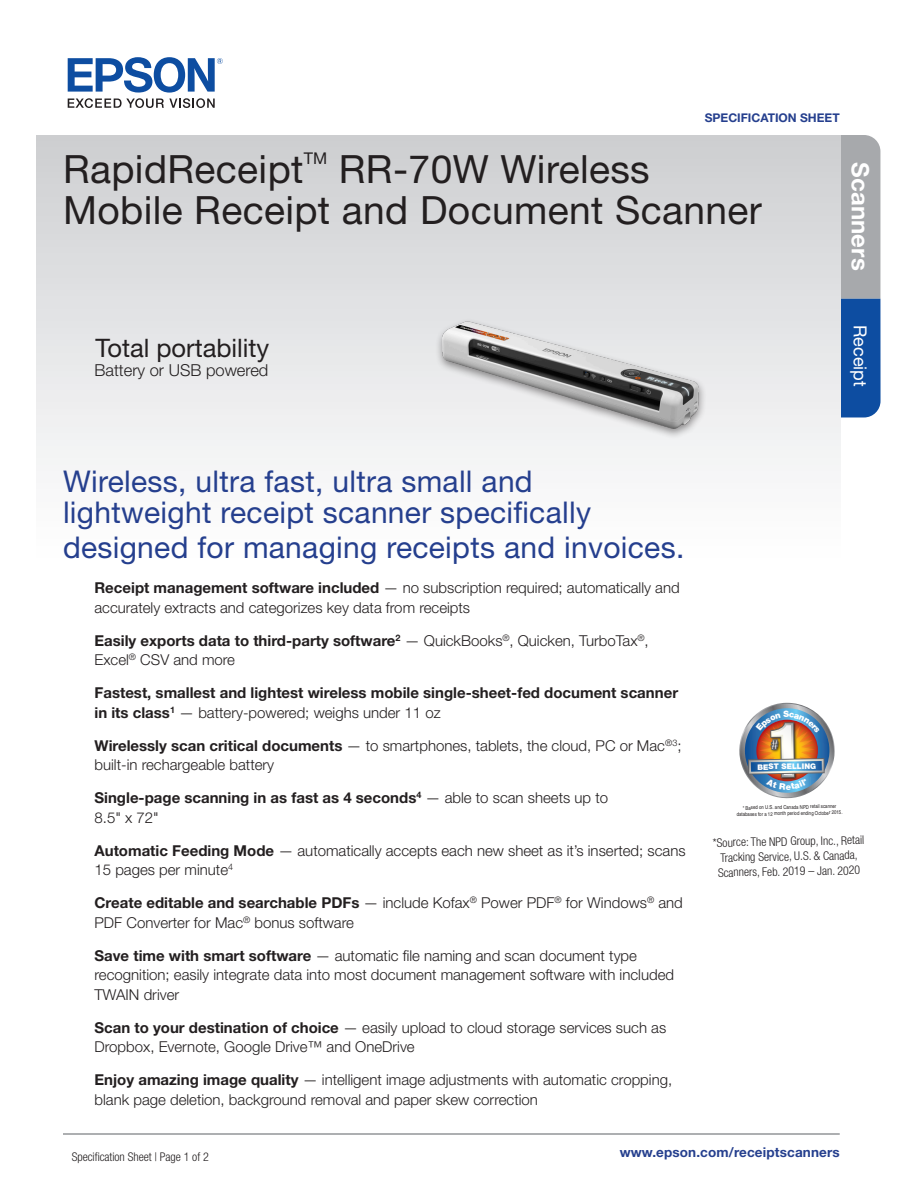
<style>
.page{position:relative;width:918px;height:1188px;background:#fff}
.page>*{position:absolute;margin:0;border:0;box-sizing:border-box;transform-origin:0 0}
.Top_Product_Name_P1{font:39px/40.5px "Helvetica Neue LT Std";letter-spacing:.01em;color:#231f20}
.Main_Blue_Heading_P1{font:30px/31.5px "Helvetica Neue LT Std";letter-spacing:.01em;color:#253f8e}
.t1{font:25.5px "Helvetica Neue LT Std";color:#231f20}
.t2{font:700 24px "Helvetica Neue LT Std";letter-spacing:.005em;color:#fff}
.t3{font:18px "Helvetica Neue LT Std";letter-spacing:.005em;color:#fff}
.t4{font:300 16.5px "Helvetica Neue LT Std";color:#231f20}
.Top_Product_Name_P1-2{font:16.2px "Helvetica Neue LT Std";color:#231f20}
.Bullets_with_Bold_Be{font:300 15px/19.5px "Helvetica Neue LT Std";color:#231f20}
.Bullets_with_Bold_Be-2{font:700 15px/19.5px "Helvetica Neue LT Std";color:#231f20}
.Footer_URL{font:700 13.5px "Helvetica Neue LT Std";letter-spacing:.01em;color:#253f8e}
.t5{font:300 condensed 12px/15px "Helvetica Neue LT Std";letter-spacing:-.005em;color:#231f20;text-align:center}
.t6{font:700 12px "Helvetica Neue LT Std";color:#253f8e}
.t7{font:900 7.65px "Helvetica Neue LT Std";color:#fff}
.t8{font:condensed 5.25px/6.4px "Helvetica";color:#231f20;text-align:center}
.s1{font-weight:700}
.s2{font-weight:300}
</style>
<div class="page">
<svg style="left:68px;top:57px;width:155px;height:51px"></svg>
<hr style="left:63px;top:1133px;width:777px;height:2px;background:#939598">
<svg style="left:840px;top:135px;width:41px;height:282px;background:#6c87aa"></svg>
<div style="left:36px;top:135px;width:804px;height:443px;background:linear-gradient(to bottom,#cdcfd1,#fff)"></div>
<img style="left:391px;top:234px;width:382px;height:267px">
<img style="left:739px;top:703px;width:96px;height:96px">
<p class="t6" style="left:705px;top:111px;width:136px">SPECIFICATION SHEET</p>
<p class="Top_Product_Name_P1" style="left:63px;top:149px;width:242px">RapidReceipt</p>
<p class="Top_Product_Name_P1-2" style="left:304px;top:148px;width:25px">TM</p>
<p class="Top_Product_Name_P1" style="left:63px;top:149px;width:700px;text-indent:276px">RR-70W Wireless<br>Mobile Receipt and Document Scanner</p>
<p class="t2" style="left:875px;top:162px;width:110px;rotate:90deg">Scanners</p>
<p class="t1" style="left:96px;top:333px;width:175px">Total portability</p>
<p class="t4" style="left:94px;top:360px;width:175px">Battery or USB powered</p>
<p class="t3" style="left:871px;top:325px;width:64px;rotate:90deg">Receipt</p>
<p class="Main_Blue_Heading_P1" style="left:63px;top:465px;width:530px">Wireless, ultra fast, ultra small and lightweight receipt scanner specifically</p>
<p class="Main_Blue_Heading_P1" style="left:63px;top:531px;width:623px">designed for managing receipts and invoices.</p>
<p class="Bullets_with_Bold_Be" style="left:94px;top:578px;width:587px"><span class="s1">Receipt management software included</span> — no subscription required; automatically and accurately extracts and categorizes key data from receipts</p>
<p class="Bullets_with_Bold_Be" style="left:94px;top:630px;width:556px"><span class="s1">Easily exports data to third-party software</span><sup>2</sup> — QuickBooks<sup>®</sup>, Quicken, TurboTax<sup>®</sup>,<br>Excel<sup>®</sup> CSV and more</p>
<p class="Bullets_with_Bold_Be-2" style="left:94px;top:683px;width:585px">Fastest, smallest and lightest wireless mobile single-sheet-fed document scanner in its class<sup>1</sup> <span class="s2">— battery-powered; weighs under 11 oz</span></p>
<p class="Bullets_with_Bold_Be" style="left:94px;top:735px;width:589px"><span class="s1">Wirelessly scan critical documents</span> — to smartphones, tablets, the cloud, PC or Mac<sup>®3</sup>; built-in rechargeable battery</p>
<p class="Bullets_with_Bold_Be-2" style="left:94px;top:788px;width:515px">Single-page scanning in as fast as 4 seconds<sup>4</sup> <span class="s2">— able to scan sheets up to<br>8.5" x 72"</span></p>
<p class="Bullets_with_Bold_Be" style="left:95px;top:840px;width:593px"><span class="s1">Automatic Feeding Mode</span> — automatically accepts each new sheet as it’s inserted; scans<br>15 pages per minute<sup>4</sup></p>
<p class="Bullets_with_Bold_Be" style="left:94px;top:893px;width:590px"><span class="s1">Create editable and searchable PDFs</span> — include Kofax<sup>®</sup> Power PDF<sup>®</sup> for Windows<sup>®</sup> and<br>PDF Converter for Mac<sup>®</sup> bonus software</p>
<p class="Bullets_with_Bold_Be" style="left:94px;top:945px;width:581px"><span class="s1">Save time with smart software</span> — automatic file naming and scan document type recognition; easily integrate data into most document management software with included<br>TWAIN driver</p>
<p class="Bullets_with_Bold_Be" style="left:94px;top:1017px;width:573px"><span class="s1">Scan to your destination of choice</span> — easily upload to cloud storage services such as<br>Dropbox, Evernote, Google Drive™ and OneDrive</p>
<p class="Bullets_with_Bold_Be" style="left:94px;top:1070px;width:579px"><span class="s1">Enjoy amazing image quality</span> — intelligent image adjustments with automatic cropping, blank page deletion, background removal and paper skew correction</p>
<p class="Footer_URL" style="left:620px;top:1144px;width:221px">www.epson.com/receiptscanners</p>
<p class="t7" style="left:757px;top:762px;width:60px;rotate:-1deg">BEST SELLING</p>
<p class="t8" style="left:737px;top:805px;width:107px;rotate:-1deg">* Based on U.S. and Canada NPD retail scanner databases for a 12 month period ending October 2015.</p>
<p class="t5" style="left:713px;top:835px;width:153px;rotate:-1deg">*Source: The NPD Group, Inc., Retail<br>Tracking Service, U.S. &amp; Canada,<br>Scanners, Feb. 2019 – Jan. 2020</p>
<p class="t5" style="left:72px;top:1149px;width:139px">Specification Sheet | Page 1 of 2</p>
</div>
